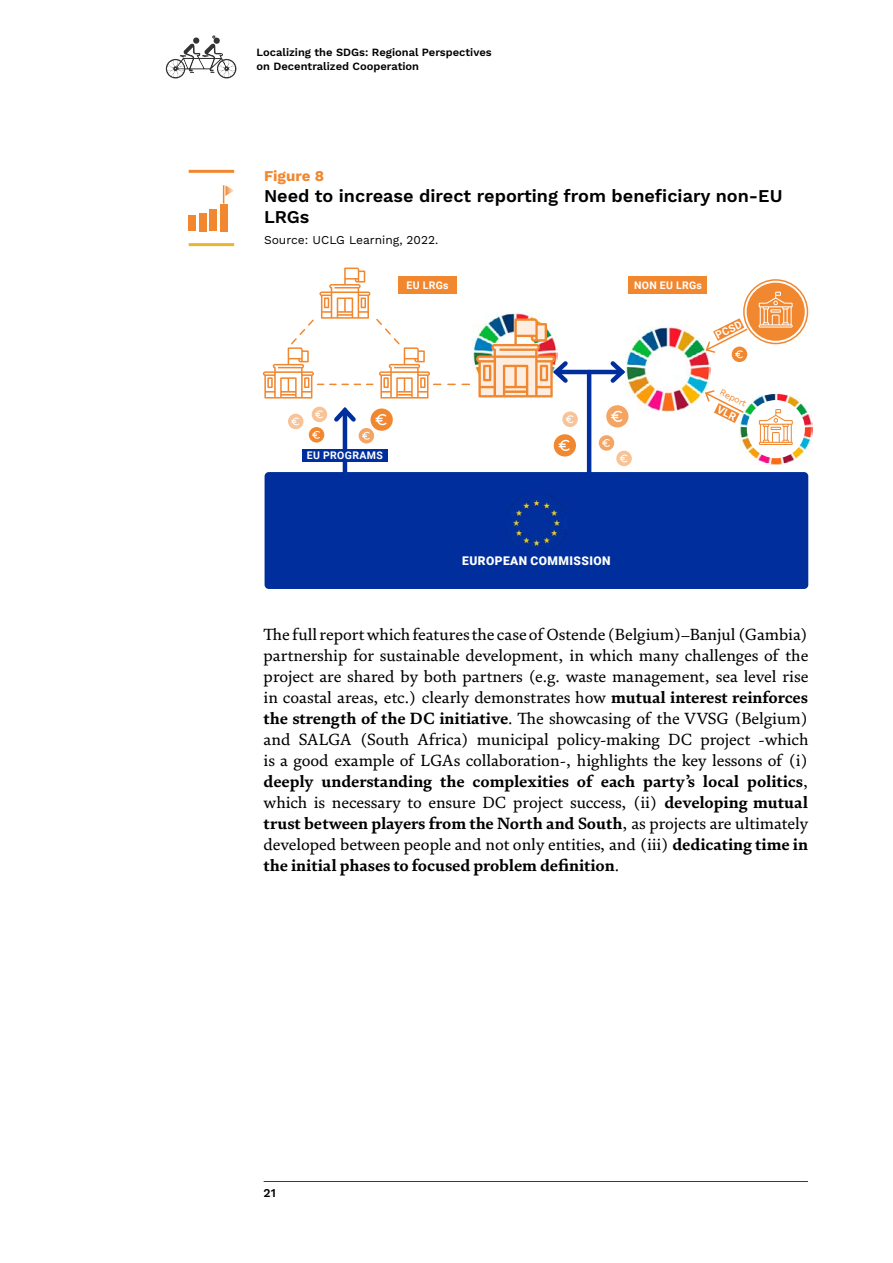
<style>
.page{position:relative;width:893px;height:1263px;background:#fff}
.page>*{position:absolute;margin:0;border:0;box-sizing:border-box;transform-origin:0 0}
.t1{font:600 18px/21px "Work Sans";color:#000}
.t2{font:16.5px/21px "FS Brabo Pro";color:#000;text-align:justify}
.t3{font:700 15px "Work Sans";color:#f1872f}
.t4{font:12px "Work Sans";color:#000}
.t5{font:900 12px "Roboto";letter-spacing:.035em;color:#fff}
.t6{font:600 12px "Work Sans";color:#000}
.t7{font:600 11.1px/13.4px "Work Sans";color:#000}
.t8{font:700 10.5px "Roboto";letter-spacing:.035em;color:#fff}
.t9{font:9px "Work Sans";color:#f1872f}
.s1{font-weight:700}
</style>
<div class="page">
<svg style="left:166px;top:35px;width:70px;height:43px"></svg>
<hr style="left:264px;top:1181px;width:544px;height:1px;background:#3c3c3b">
<svg style="left:223px;top:185px;width:11px;height:19px"></svg>
<hr style="left:189px;top:170px;width:45px;height:3px;background:#f1872f">
<hr style="left:189px;top:243px;width:45px;height:3px;background:#e6b62f">
<div style="left:220px;top:204px;width:7px;height:27px;background:#f1872f"></div>
<div style="left:210px;top:209px;width:7px;height:22px;background:#f1872f"></div>
<div style="left:199px;top:213px;width:7px;height:18px;background:#f1872f"></div>
<div style="left:189px;top:215px;width:7px;height:16px;background:#f1872f"></div>
<img style="left:473px;top:313px;width:80px;height:85px">
<img style="left:625px;top:327px;width:86px;height:85px">
<img style="left:739px;top:394px;width:73px;height:70px">
<div style="left:747px;top:283px;width:58px;height:58px;background:#f1872f;border-radius:50%"></div>
<div style="left:747px;top:400px;width:58px;height:58px;background:#fff;border-radius:50%"></div>
<svg style="left:759px;top:292px;width:34px;height:36px"></svg>
<svg style="left:759px;top:409px;width:34px;height:36px"></svg>
<svg style="left:705px;top:318px;width:44px;height:44px"></svg>
<div style="left:743px;top:279px;width:65px;height:65px;border:2px solid #f1872f;border-radius:50%"></div>
<div style="left:265px;top:472px;width:543px;height:117px;background:#002f9d;border-radius:4px"></div>
<img style="left:507px;top:493px;width:59px;height:59px">
<svg style="left:554px;top:434px;width:22px;height:23px"></svg>
<svg style="left:562px;top:411px;width:16px;height:16px"></svg>
<svg style="left:599px;top:435px;width:33px;height:31px"></svg>
<svg style="left:606px;top:405px;width:22px;height:22px"></svg>
<hr style="left:343px;top:410px;width:4px;height:66px;background:#002f9d">
<hr style="left:556px;top:370px;width:66px;height:4px;background:#002f9d">
<svg style="left:606px;top:357px;width:23px;height:30px"></svg>
<hr style="left:587px;top:372px;width:4px;height:112px;background:#002f9d">
<div style="left:302px;top:449px;width:86px;height:13px;background:#002f9d"></div>
<div style="left:628px;top:276px;width:79px;height:17px;background:#f1872f"></div>
<svg style="left:263px;top:268px;width:206px;height:175px"></svg>
<img style="left:476px;top:318px;width:96px;height:79px">
<svg style="left:704px;top:389px;width:41px;height:34px"></svg>
<p class="t7" style="left:257px;top:46px;width:237px">Localizing the SDGs: Regional Perspectives on Decentralized Cooperation</p>
<p class="t3" style="left:264px;top:167px;width:62px">Figure 8</p>
<p class="t1" style="left:264px;top:186px;width:520px">Need to increase direct reporting from beneficiary non-EU<br>LRGs</p>
<p class="t4" style="left:264px;top:233px;width:176px">Source: UCLG Learning, 2022.</p>
<p class="t8" style="left:307px;top:448px;width:78px">EU PROGRAMS</p>
<p class="t8" style="left:407px;top:277px;width:44px">EU LRGs</p>
<p class="t8" style="left:634px;top:277px;width:69px">NON EU LRGs</p>
<p class="t8" style="left:713px;top:329px;width:30px;rotate:-27deg">PCSD</p>
<p class="t9" style="left:723px;top:387px;width:30px;rotate:27deg">Report</p>
<p class="t5" style="left:462px;top:552px;width:150px">EUROPEAN COMMISSION</p>
<p class="t2" style="left:264px;top:623px;width:546px">The full report which features the case of Ostende (Belgium)–Banjul (Gambia) partnership for sustainable development, in which many challenges of the project are shared by both partners (e.g. waste management, sea level rise in coastal areas, etc.) clearly demonstrates how <span class="s1">mutual interest reinforces the strength of the DC initiative</span>. The showcasing of the VVSG (Belgium) and SALGA (South Africa) municipal policy-making DC project -which is a good example of LGAs collaboration-, highlights the key lessons of (i) <span class="s1">deeply understanding the complexities of each party’s local politics</span>, which is necessary to ensure DC project success, (ii) <span class="s1">developing mutual trust between players from the North and South</span>, as projects are ultimately developed between people and not only entities, and (iii) <span class="s1">dedicating time in the initial phases to focused problem definition</span>.</p>
<p class="t6" style="left:264px;top:1185px;width:14px">21</p>
</div>
